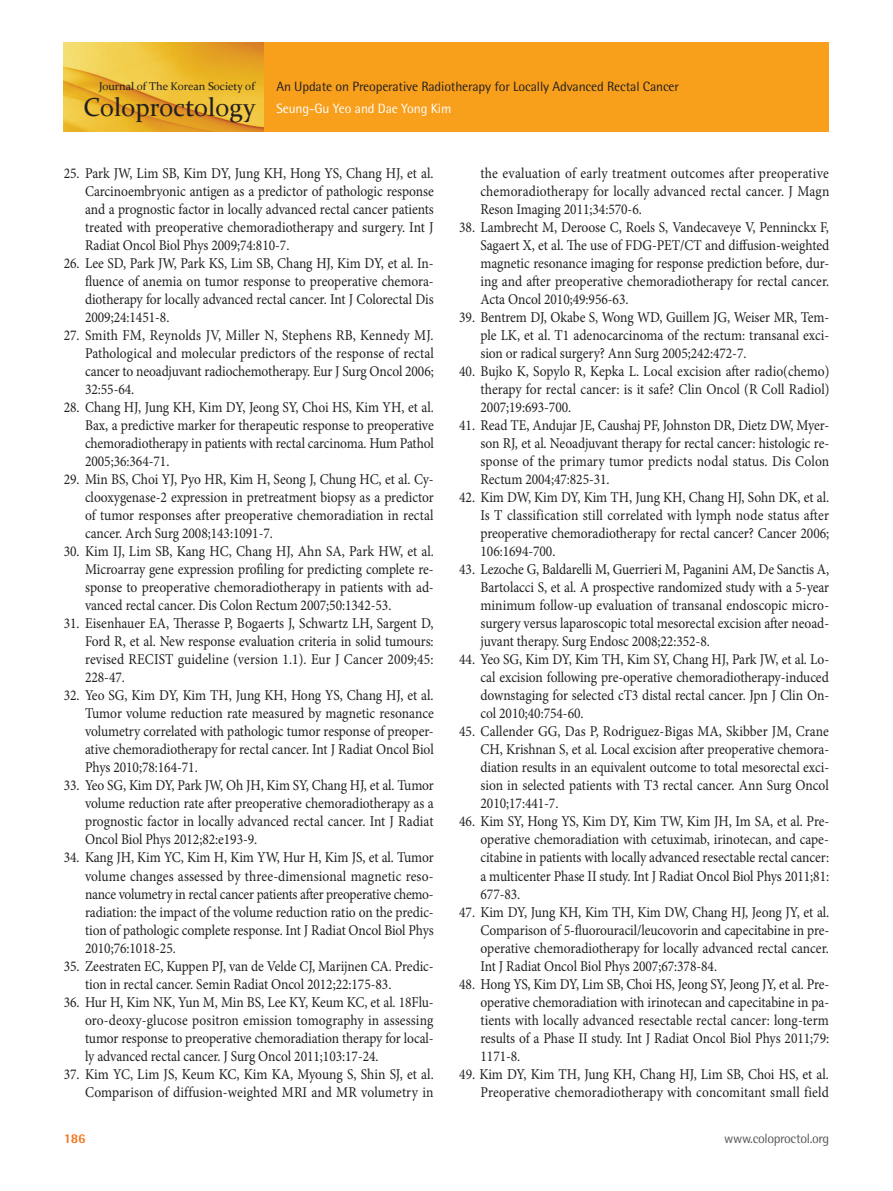
<style>
.page{position:relative;width:893px;height:1191px;background:#fff}
.page>*{position:absolute;margin:0;border:0;box-sizing:border-box;transform-origin:0 0}
.t1{font:25.95px "Constantia";color:#231f20}
.t2{font:15px/18px "Minion Pro";letter-spacing:-.005em;color:#231f20;text-align:justify;scale:.9 1}
.t3{font:13.5px "Rotis Semi Sans Std";letter-spacing:-.01em;color:#231f20}
.t4{font:13.5px "Rotis Semi Sans Std";letter-spacing:-.01em;color:#fff}
.t5{font:13.5px "Rotis Semi Sans Std";letter-spacing:-.025em;color:#57585a}
.t6{font:800 13.5px "Rotis Semi Sans Std";color:#f47721}
.t7{font:11.25px "Constantia";color:#231f20}
</style>
<div class="page">
<div style="left:264px;top:43px;width:565px;height:89px;background:#f89f1c"></div>
<img style="left:64px;top:43px;width:200px;height:89px">
<p class="t7" style="left:99px;top:79px;width:157px">Journal of The Korean Society of</p>
<h1 class="t1" style="left:83px;top:90px;width:174px">Coloproctology</h1>
<p class="t3" style="left:276px;top:79px;width:404px">An Update on Preoperative Radiotherapy for Locally Advanced Rectal Cancer</p>
<p class="t4" style="left:276px;top:101px;width:176px">Seung-Gu Yeo and Dae Yong Kim</p>
<p class="t2" style="left:85px;top:164px;width:389px;text-indent:-21px">25. Park JW, Lim SB, Kim DY, Jung KH, Hong YS, Chang HJ, et al.<br>Carcinoembryonic antigen as a predictor of pathologic response and a prognostic factor in locally advanced rectal cancer patients treated with preoperative chemoradiotherapy and surgery. Int J Radiat Oncol Biol Phys 2009;74:810-7.</p>
<p class="t2" style="left:85px;top:254px;width:389px;text-indent:-21px">26. Lee SD, Park JW, Park KS, Lim SB, Chang HJ, Kim DY, et al. In&shy;fluence of anemia on tumor response to preoperative chemora&shy;diotherapy for locally advanced rectal cancer. Int J Colorectal Dis 2009;24:1451-8.</p>
<p class="t2" style="left:85px;top:326px;width:389px;text-indent:-21px">27. Smith FM, Reynolds JV, Miller N, Stephens RB, Kennedy MJ.<br>Pathological and molecular predictors of the response of rectal cancer to neoadjuvant radiochemotherapy. Eur J Surg Oncol 2006; 32:55-64.</p>
<p class="t2" style="left:85px;top:398px;width:389px;text-indent:-21px">28. Chang HJ, Jung KH, Kim DY, Jeong SY, Choi HS, Kim YH, et al.<br>Bax, a predictive marker for therapeutic response to preoperative chemoradiotherapy in patients with rectal carcinoma. Hum Pathol 2005;36:364-71.</p>
<p class="t2" style="left:85px;top:470px;width:389px;text-indent:-21px">29. Min BS, Choi YJ, Pyo HR, Kim H, Seong J, Chung HC, et al. Cy&shy;clooxygenase-2 expression in pretreatment biopsy as a predictor of tumor responses after preoperative chemoradiation in rectal cancer. Arch Surg 2008;143:1091-7.</p>
<p class="t2" style="left:85px;top:542px;width:389px;text-indent:-21px">30. Kim IJ, Lim SB, Kang HC, Chang HJ, Ahn SA, Park HW, et al.<br>Microarray gene expression profiling for predicting complete re&shy;sponse to preoperative chemoradiotherapy in patients with ad&shy;vanced rectal cancer. Dis Colon Rectum 2007;50:1342-53.</p>
<p class="t2" style="left:85px;top:614px;width:389px;text-indent:-21px">31. Eisenhauer EA, Therasse P, Bogaerts J, Schwartz LH, Sargent D, Ford R, et al. New response evaluation criteria in solid tumours: revised RECIST guideline (version 1.1). Eur J Cancer 2009;45:<br>228-47.</p>
<p class="t2" style="left:85px;top:686px;width:389px;text-indent:-21px">32. Yeo SG, Kim DY, Kim TH, Jung KH, Hong YS, Chang HJ, et al.<br>Tumor volume reduction rate measured by magnetic resonance volumetry correlated with pathologic tumor response of preoper&shy;ative chemoradiotherapy for rectal cancer. Int J Radiat Oncol Biol Phys 2010;78:164-71.</p>
<p class="t2" style="left:85px;top:776px;width:389px;text-indent:-21px">33. Yeo SG, Kim DY, Park JW, Oh JH, Kim SY, Chang HJ, et al. Tumor volume reduction rate after preoperative chemoradiotherapy as a prognostic factor in locally advanced rectal cancer. Int J Radiat Oncol Biol Phys 2012;82:e193-9.</p>
<p class="t2" style="left:85px;top:848px;width:389px;text-indent:-21px">34. Kang JH, Kim YC, Kim H, Kim YW, Hur H, Kim JS, et al. Tumor volume changes assessed by three-dimensional magnetic reso&shy;nance volumetry in rectal cancer patients after preoperative chemo&shy;radiation: the impact of the volume reduction ratio on the predic&shy;tion of pathologic complete response. Int J Radiat Oncol Biol Phys 2010;76:1018-25.</p>
<p class="t2" style="left:85px;top:956px;width:389px;text-indent:-21px">35. Zeestraten EC, Kuppen PJ, van de Velde CJ, Marijnen CA. Predic&shy;tion in rectal cancer. Semin Radiat Oncol 2012;22:175-83.</p>
<p class="t2" style="left:85px;top:992px;width:389px;text-indent:-21px">36. Hur H, Kim NK, Yun M, Min BS, Lee KY, Keum KC, et al. 18Flu&shy;oro-deoxy-glucose positron emission tomography in assessing tumor response to preoperative chemoradiation therapy for local&shy;ly advanced rectal cancer. J Surg Oncol 2011;103:17-24.</p>
<p class="t2" style="left:64px;top:1064px;width:413px;text-align:right">37. Kim YC, Lim JS, Keum KC, Kim KA, Myoung S, Shin SJ, et al.<br>Comparison of diffusion-weighted MRI and MR volumetry in</p>
<p class="t2" style="left:480px;top:164px;width:389px">the evaluation of early treatment outcomes after preoperative chemoradiotherapy for locally advanced rectal cancer. J Magn Reson Imaging 2011;34:570-6.</p>
<p class="t2" style="left:480px;top:218px;width:389px;text-indent:-21px">38. Lambrecht M, Deroose C, Roels S, Vandecaveye V, Penninckx F, Sagaert X, et al. The use of FDG-PET/CT and diffusion-weighted magnetic resonance imaging for response prediction before, dur&shy;ing and after preoperative chemoradiotherapy for rectal cancer.<br>Acta Oncol 2010;49:956-63.</p>
<p class="t2" style="left:480px;top:308px;width:389px;text-indent:-21px">39. Bentrem DJ, Okabe S, Wong WD, Guillem JG, Weiser MR, Tem&shy;ple LK, et al. T1 adenocarcinoma of the rectum: transanal exci&shy;sion or radical surgery? Ann Surg 2005;242:472-7.</p>
<p class="t2" style="left:480px;top:362px;width:389px;text-indent:-21px">40. Bujko K, Sopylo R, Kepka L. Local excision after radio(chemo) therapy for rectal cancer: is it safe? Clin Oncol (R Coll Radiol)<br>2007;19:693-700.</p>
<p class="t2" style="left:480px;top:416px;width:389px;text-indent:-21px">41. Read TE, Andujar JE, Caushaj PF, Johnston DR, Dietz DW, Myer&shy;son RJ, et al. Neoadjuvant therapy for rectal cancer: histologic re&shy;sponse of the primary tumor predicts nodal status. Dis Colon Rectum 2004;47:825-31.</p>
<p class="t2" style="left:480px;top:488px;width:389px;text-indent:-21px">42. Kim DW, Kim DY, Kim TH, Jung KH, Chang HJ, Sohn DK, et al.<br>Is T classification still correlated with lymph node status after preoperative chemoradiotherapy for rectal cancer? Cancer 2006; 106:1694-700.</p>
<p class="t2" style="left:480px;top:560px;width:389px;text-indent:-21px">43. Lezoche G, Baldarelli M, Guerrieri M, Paganini AM, De Sanctis A, Bartolacci S, et al. A prospective randomized study with a 5-year minimum follow-up evaluation of transanal endoscopic micro&shy;surgery versus laparoscopic total mesorectal excision after neoad&shy;juvant therapy. Surg Endosc 2008;22:352-8.</p>
<p class="t2" style="left:480px;top:650px;width:389px;text-indent:-21px">44. Yeo SG, Kim DY, Kim TH, Kim SY, Chang HJ, Park JW, et al. Lo&shy;cal excision following pre-operative chemoradiotherapy-induced downstaging for selected cT3 distal rectal cancer. Jpn J Clin On&shy;col 2010;40:754-60.</p>
<p class="t2" style="left:480px;top:722px;width:389px;text-indent:-21px">45. Callender GG, Das P, Rodriguez-Bigas MA, Skibber JM, Crane CH, Krishnan S, et al. Local excision after preoperative chemora&shy;diation results in an equivalent outcome to total mesorectal exci&shy;sion in selected patients with T3 rectal cancer. Ann Surg Oncol 2010;17:441-7.</p>
<p class="t2" style="left:480px;top:812px;width:389px;text-indent:-21px">46. Kim SY, Hong YS, Kim DY, Kim TW, Kim JH, Im SA, et al. Pre&shy;operative chemoradiation with cetuximab, irinotecan, and cape&shy;citabine in patients with locally advanced resectable rectal cancer: a multicenter Phase II study. Int J Radiat Oncol Biol Phys 2011;81:<br>677-83.</p>
<p class="t2" style="left:480px;top:902px;width:389px;text-indent:-21px">47. Kim DY, Jung KH, Kim TH, Kim DW, Chang HJ, Jeong JY, et al.<br>Comparison of 5-fluorouracil/leucovorin and capecitabine in pre&shy;operative chemoradiotherapy for locally advanced rectal cancer.<br>Int J Radiat Oncol Biol Phys 2007;67:378-84.</p>
<p class="t2" style="left:480px;top:974px;width:389px;text-indent:-21px">48. Hong YS, Kim DY, Lim SB, Choi HS, Jeong SY, Jeong JY, et al. Pre&shy;operative chemoradiation with irinotecan and capecitabine in pa&shy;tients with locally advanced resectable rectal cancer: long-term results of a Phase II study. Int J Radiat Oncol Biol Phys 2011;79:<br>1171-8.</p>
<p class="t2" style="left:459px;top:1064px;width:412px;text-align:right">49. Kim DY, Kim TH, Jung KH, Chang HJ, Lim SB, Choi HS, et al.<br>Preoperative chemoradiotherapy with concomitant small field</p>
<p class="t6" style="left:64px;top:1129px;width:23px">186</p>
<p class="t5" style="left:724px;top:1130px;width:106px">www.coloproctol.org</p>
</div>
